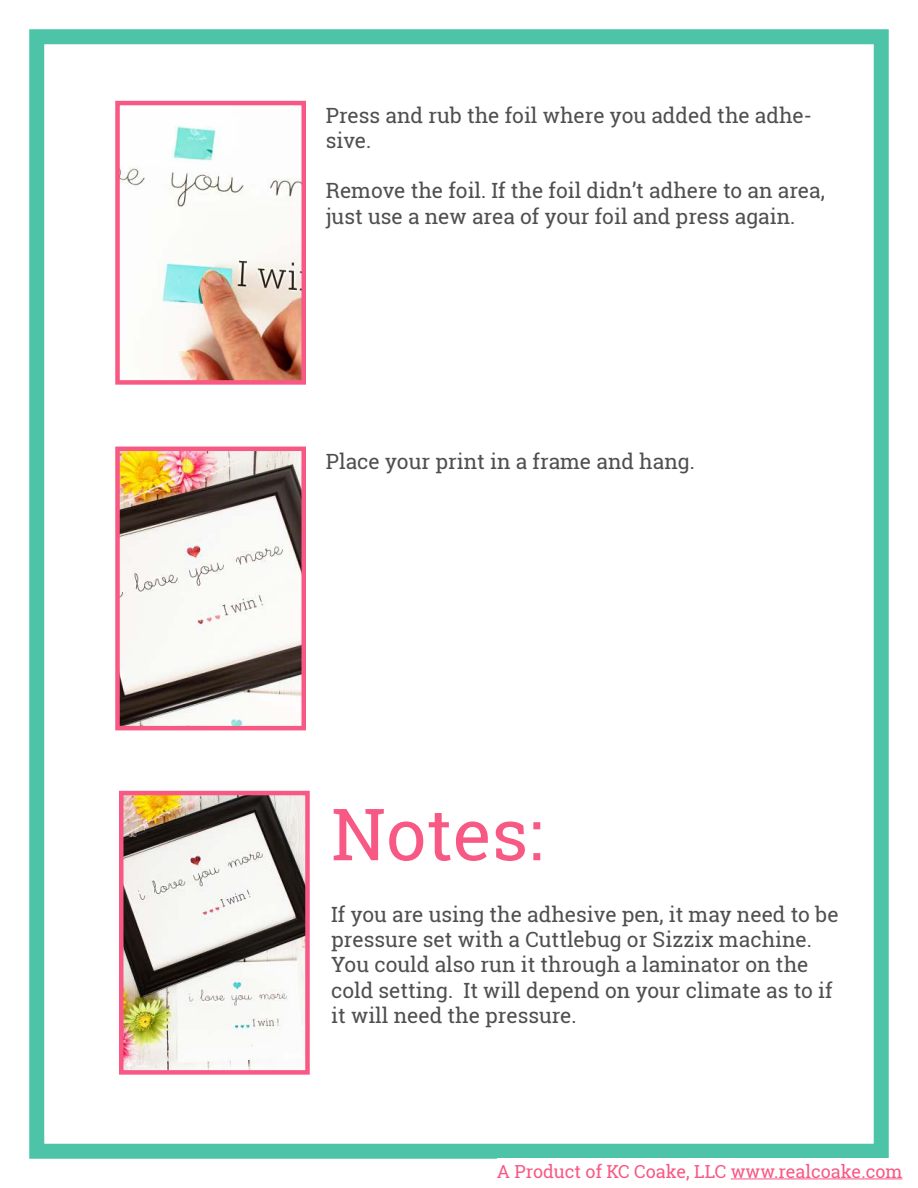
<style>
.page{position:relative;width:918px;height:1188px;background:#fff}
.page>*{position:absolute;margin:0;border:0;box-sizing:border-box;transform-origin:0 0}
.t1{font:72px "Roboto Slab";color:#f85884}
.t2{font:21px/25.2px "Roboto Slab";color:#4f4f4f}
.t3{font:18px "Roboto Slab";color:#f85884}
</style>
<div class="page">
<img style="left:121px;top:126px;width:179px;height:253px">
<div style="left:115px;top:101px;width:191px;height:284px;border:5px solid #f85884"></div>
<img style="left:121px;top:453px;width:179px;height:271px">
<div style="left:115px;top:447px;width:191px;height:283px;border:5px solid #f85884"></div>
<img style="left:125px;top:797px;width:179px;height:272px">
<div style="left:119px;top:791px;width:191px;height:284px;border:5px solid #f85884"></div>
<div style="left:29px;top:29px;width:860px;height:1130px;border:15px solid #4dc4a8"></div>
<hr style="left:731px;top:1178px;width:171px;height:1px;background:#f85884">
<p class="t2" style="left:326px;top:104px;width:488px">Press and rub the foil where you added the adhe&shy;sive.</p>
<p class="t2" style="left:326px;top:180px;width:501px">Remove the foil. If the foil didn’t adhere to an area, just use a new area of your foil and press again.</p>
<p class="t2" style="left:326px;top:450px;width:370px">Place your print in a frame and hang.</p>
<h1 class="t1" style="left:331px;top:803px;width:213px">Notes:</h1>
<p class="t2" style="left:331px;top:903px;width:509px">If you are using the adhesive pen, it may need to be pressure set with a Cuttlebug or Sizzix machine.<br>You could also run it through a laminator on the cold setting. It will depend on your climate as to if it will need the pressure.</p>
<p class="t3" style="left:497px;top:1163px;width:407px">A Product of KC Coake, LLC www.realcoake.com</p>
</div>
